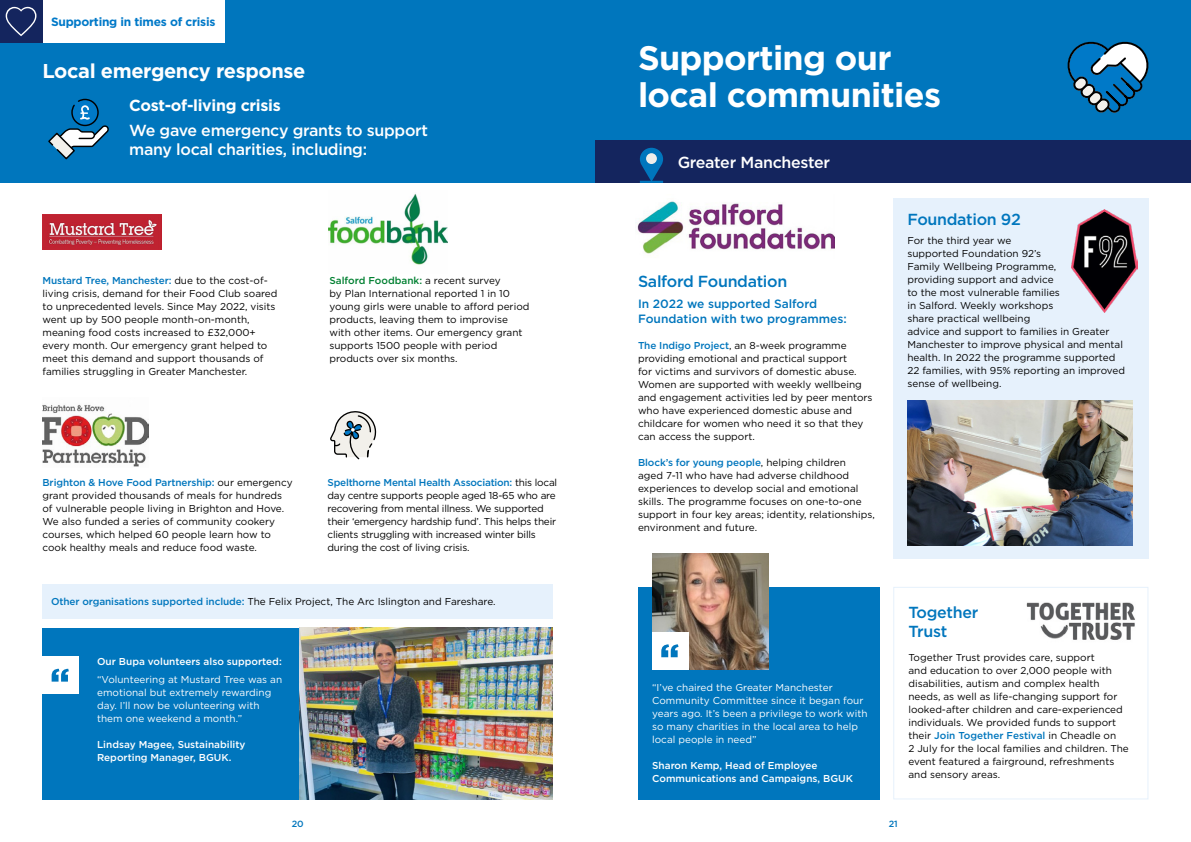
<style>
.page{position:relative;width:1191px;height:842px;background:#fff}
.page>*{position:absolute;margin:0;border:0;box-sizing:border-box;transform-origin:0 0}
.Main_Headings{font:700 34px/37px "Gotham";letter-spacing:-.02em;color:#fff}
.Main_Headings-2{font:700 20px "Gotham";letter-spacing:-.02em;color:#fff}
.Subheading_White{font:500 16px/19px "Gotham";letter-spacing:-.02em;color:#fff}
.Subheadings_Cyan{font:500 16px/19px "Gotham";letter-spacing:-.02em;color:#0076bd}
.Subheading_White-2{font:700 16px "Gotham";letter-spacing:-.02em;color:#fff}
.Intro_Para_Cyan{font:500 12px/15px "Gotham";color:#0076bd}
.Main_Headings-3{font:700 12px "Gotham";letter-spacing:-.02em;color:#0079c8}
.Body_Copy{font:10px/13px "Gotham";color:#000}
.Body_Copy-2{font:10px/13px "Gotham";color:#fff}
.Body_Copy-3{font:10px/13px "Gotham";letter-spacing:-.02em;color:#000}
.Body_Copy-4{font:500 10px/13px "Gotham";color:#fff}
.t1{font:500 9px "Gotham";color:#0076bd}
.s1{font-weight:500;color:#0076bd}
.s2{font-weight:500;color:#008031}
</style>
<div class="page">
<div style="left:0;top:0;width:595px;height:183px;background:#0076bd"></div>
<div style="left:638px;top:587px;width:241px;height:212px;background:#0076bd"></div>
<div style="left:43px;top:628px;width:257px;height:171px;background:#0076bd"></div>
<img style="left:43px;top:214px;width:119px;height:36px">
<img style="left:328px;top:193px;width:119px;height:72px">
<img style="left:43px;top:404px;width:105px;height:63px">
<img style="left:300px;top:628px;width:253px;height:171px">
<div style="left:595px;top:0;width:596px;height:162px;background:#0076bd"></div>
<svg style="left:1067px;top:41px;width:82px;height:72px"></svg>
<img style="left:637px;top:200px;width:197px;height:58px">
<div style="left:893px;top:198px;width:255px;height:360px;background:#e6f1fc"></div>
<img style="left:1071px;top:210px;width:66px;height:102px">
<div style="left:893px;top:587px;width:255px;height:212px;border:1px solid #e6f1fc"></div>
<img style="left:1026px;top:602px;width:109px;height:38px">
<img style="left:652px;top:553px;width:116px;height:116px">
<img style="left:907px;top:400px;width:225px;height:146px">
<div style="left:652px;top:632px;width:37px;height:37px;background:#fff"></div>
<div style="left:43px;top:656px;width:36px;height:38px;background:#fff"></div>
<svg style="left:661px;top:644px;width:17px;height:13px"></svg>
<svg style="left:52px;top:669px;width:17px;height:13px"></svg>
<div style="left:595px;top:140px;width:596px;height:43px;background:#14255e"></div>
<svg style="left:640px;top:148px;width:23px;height:33px"></svg>
<div style="left:646px;top:153px;width:11px;height:11px;background:#f0eeea;border-radius:50%"></div>
<hr style="left:640px;top:181px;width:23px;height:2px;background:#0076bd">
<svg style="left:48px;top:98px;width:61px;height:62px"></svg>
<svg style="left:330px;top:411px;width:47px;height:49px"></svg>
<div style="left:43px;top:584px;width:510px;height:34px;background:#e6f1fc"></div>
<div style="left:43px;top:0;width:182px;height:43px;background:#fff"></div>
<div style="left:0;top:0;width:43px;height:43px;background:#14255e"></div>
<svg style="left:6px;top:7px;width:30px;height:29px"></svg>
<p class="Main_Headings-3" style="left:51px;top:14px;width:166px">Supporting in times of crisis</p>
<p class="Main_Headings-2" style="left:43px;top:58px;width:264px">Local emergency response</p>
<p class="Subheading_White-2" style="left:129px;top:95px;width:153px">Cost-of-living crisis</p>
<p class="Subheading_White" style="left:129px;top:121px;width:300px">We gave emergency grants to support many local charities, including:</p>
<p class="Body_Copy" style="left:43px;top:273px;width:236px"><span class="s1">Mustard Tree, Manchester:</span> due to the cost-of&shy;living crisis, demand for their Food Club soared to unprecedented levels. Since May 2022, visits went up by 500 people month-on-month, meaning food costs increased to £32,000+ every month. Our emergency grant helped to meet this demand and support thousands of families struggling in Greater Manchester.</p>
<p class="Body_Copy" style="left:329px;top:273px;width:201px"><span class="s2">Salford Foodbank:</span> a recent survey<br>by Plan International reported 1 in 10 young girls were unable to afford period products, leaving them to improvise with other items. Our emergency grant supports 1500 people with period products over six months.</p>
<p class="Body_Copy" style="left:43px;top:475px;width:252px"><span class="s1">Brighton &amp; Hove Food Partnership:</span> our emergency grant provided thousands of meals for hundreds of vulnerable people living in Brighton and Hove.<br>We also funded a series of community cookery courses, which helped 60 people learn how to cook healthy meals and reduce food waste.</p>
<p class="Body_Copy-3" style="left:327px;top:475px;width:231px"><span class="s1">Spelthorne Mental Health Association:</span> this local day centre supports people aged 18-65 who are recovering from mental illness. We supported their ‘emergency hardship fund’. This helps their clients struggling with increased winter bills during the cost of living crisis.</p>
<p class="Body_Copy" style="left:51px;top:595px;width:446px"><span class="s1">Other organisations supported include:</span> The Felix Project, The Arc Islington and Fareshare.</p>
<p class="Body_Copy-4" style="left:97px;top:654px;width:186px">Our Bupa volunteers also supported:</p>
<p class="Body_Copy-2" style="left:97px;top:673px;width:187px">“Volunteering at Mustard Tree was an emotional but extremely rewarding day. I’ll now be volunteering with them one weekend a month.”</p>
<p class="Body_Copy-4" style="left:97px;top:738px;width:150px">Lindsay Magee, Sustainability<br>Reporting Manager, BGUK.</p>
<p class="Main_Headings" style="left:638px;top:39px;width:304px">Supporting our local communities</p>
<p class="Subheading_White" style="left:677px;top:153px;width:154px">Greater Manchester</p>
<p class="Subheadings_Cyan" style="left:638px;top:272px;width:151px">Salford Foundation</p>
<p class="Intro_Para_Cyan" style="left:638px;top:296px;width:210px">In 2022 we supported Salford<br>Foundation with two programmes:</p>
<p class="Body_Copy" style="left:638px;top:338px;width:236px"><span class="s1">The Indigo Project</span>, an 8-week programme providing emotional and practical support<br>for victims and survivors of domestic abuse.<br>Women are supported with weekly wellbeing and engagement activities led by peer mentors who have experienced domestic abuse and childcare for women who need it so that they can access the support.</p>
<p class="Body_Copy" style="left:638px;top:455px;width:238px"><span class="s1">Block’s for young people</span>, helping children<br>aged 7-11 who have had adverse childhood experiences to develop social and emotional skills. The programme focuses on one-to-one support in four key areas; identity, relationships, environment and future.</p>
<p class="Body_Copy-2" style="left:652px;top:681px;width:217px">“I’ve chaired the Greater Manchester Community Committee since it began four years ago. It’s been a privilege to work with so many charities in the local area to help local people in need”</p>
<p class="Body_Copy-4" style="left:652px;top:759px;width:202px">Sharon Kemp, Head of Employee<br>Communications and Campaigns, BGUK</p>
<p class="Subheadings_Cyan" style="left:907px;top:210px;width:115px">Foundation 92</p>
<p class="Body_Copy" style="left:907px;top:234px;width:219px">For the third year we<br>supported Foundation 92’s<br>Family Wellbeing Programme,<br>providing support and advice<br>to the most vulnerable families<br>in Salford. Weekly workshops<br>share practical wellbeing<br>advice and support to families in Greater<br>Manchester to improve physical and mental health. In 2022 the programme supported<br>22 families, with 95% reporting an improved sense of wellbeing.</p>
<p class="Subheadings_Cyan" style="left:908px;top:602px;width:71px">Together<br>Trust</p>
<p class="Body_Copy" style="left:908px;top:651px;width:222px">Together Trust provides care, support<br>and education to over 2,000 people with disabilities, autism and complex health needs, as well as life-changing support for looked-after children and care-experienced individuals. We provided funds to support their <span class="s1">Join Together Festival</span> in Cheadle on<br>2 July for the local families and children. The event featured a fairground, refreshments and sensory areas.</p>
<p class="t1" style="left:292px;top:817px;width:13px">20</p>
<p class="t1" style="left:888px;top:817px;width:10px">21</p>
</div>
